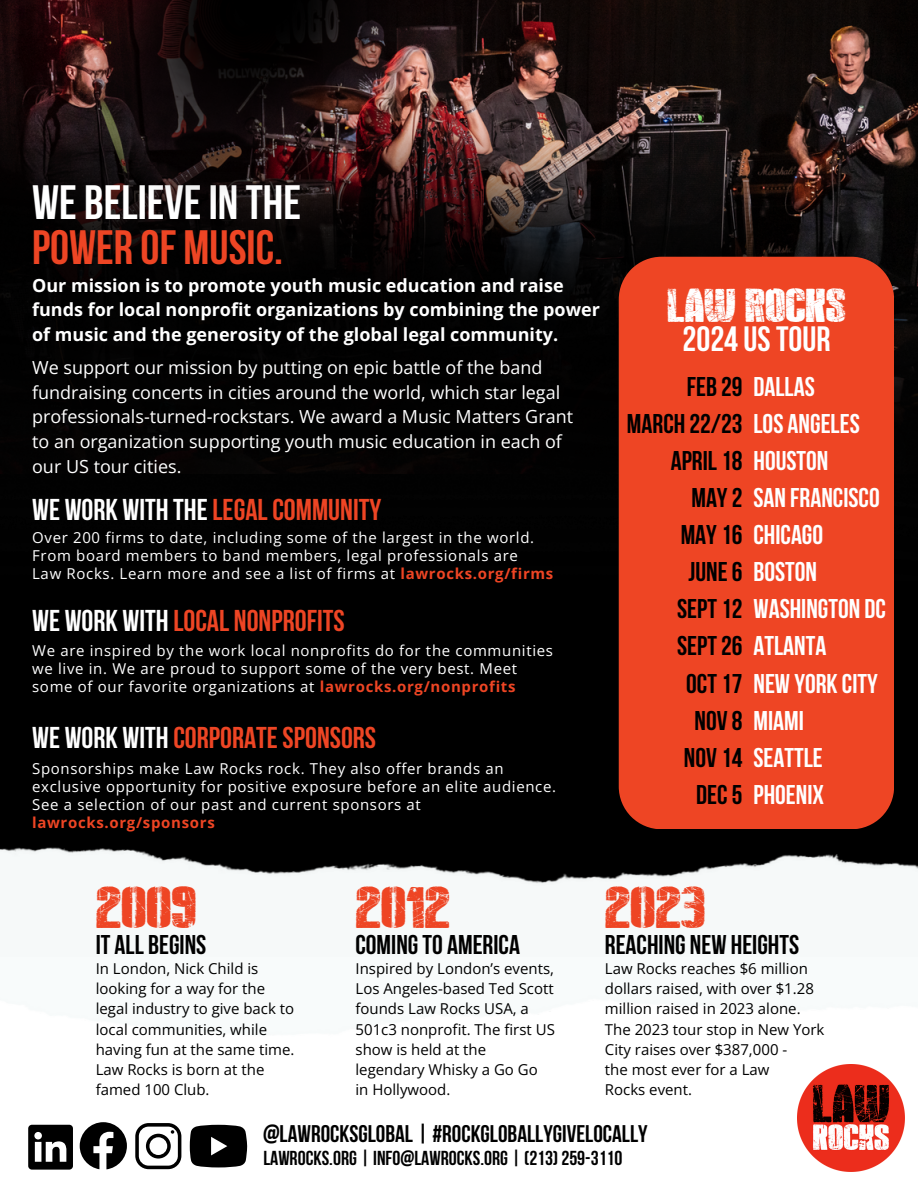
<style>
.page{position:relative;width:918px;height:1188px;background:#fff}
.page>*{position:absolute;margin:0;border:0;box-sizing:border-box;transform-origin:0 0}
.t1{font:700 48px "Bebas Neue";color:#fff}
.t2{font:700 48px "Bebas Neue";color:#ee4524}
.t3{font:47.25px "Rocks Death";color:#ee4524}
.t4{font:38.1px "Rocks Death";color:#fff}
.t5{font:700 35.1px "Bebas Neue";color:#fff}
.t6{font:700 30px "Bebas Neue";color:#ee4524}
.t7{font:700 27px "Bebas Neue";color:#fff}
.t8{font:700 27px "Bebas Neue";color:#000}
.t9{font:700 24px "Bebas Neue";color:#000}
.t10{font:700 20.1px "Bebas Neue";color:#000}
.t11{font:18px/24.8px "Open Sans";color:#fff}
.t12{font:700 18px/24.8px "Open Sans";color:#fff}
.t13{font:15px/18px "Open Sans";letter-spacing:.045em;color:#fff}
.t14{font:15px/20.2px "Open Sans";color:#000}
.t15{font:700 15px "Open Sans";letter-spacing:.045em;color:#ee4524}
.s1{color:#fff}
.s2{font-weight:700;color:#ee4524}
.s3{color:#000}
</style>
<div class="page">
<img style="left:0;top:0;width:918px;height:198px">
<div style="left:0;top:474px;width:918px;height:483px;background:#000"></div>
<img style="left:618px;top:198px;width:300px;height:382px">
<img style="left:0;top:17px;width:769px;height:466px">
<img style="left:0;top:847px;width:918px;height:110px">
<svg style="left:80px;top:1122px;width:47px;height:47px"></svg>
<svg style="left:135px;top:1123px;width:46px;height:46px"></svg>
<svg style="left:190px;top:1125px;width:57px;height:42px;background:#1f1f1f"></svg>
<svg style="left:28px;top:1125px;width:45px;height:45px"></svg>
<div style="left:619px;top:257px;width:275px;height:572px;background:#ee4524"></div>
<img style="left:797px;top:1065px;width:107px;height:107px">
<img style="left:323px;top:0;width:112px;height:172px">
<img style="left:73px;top:0;width:250px;height:206px">
<p class="t1" style="left:32px;top:183px;width:270px">WE BELIEVEIN THE</p>
<p class="t2" style="left:32px;top:228px;width:253px">POWER OF MUSIC.</p>
<p class="t12" style="left:32px;top:272px;width:569px">Our mission is to promote youth music education and raise funds for local nonprofit organizations by combining the power of music and the generosity of the global legal community.</p>
<p class="t11" style="left:32px;top:354px;width:542px">We support our mission by putting on epic battle of the band fundraising concerts in cities around the world, which star legal professionals-turned-rockstars. We award a Music Matters Grant to an organization supporting youth music education in each of our US tour cities.</p>
<p class="t6" style="left:32px;top:497px;width:351px"><span class="s1">WE WORK WITH THE</span> LEGALCOMMUNITY</p>
<p class="t13" style="left:32px;top:529px;width:504px">Over 200 firms to date, including some of the largest in the world.<br>From board members to band members, legal professionals are</p>
<p class="t13" style="left:32px;top:565px;width:523px">Law Rocks. Learn more and see a list of firms at <span class="s2">lawrocks.org/firms</span></p>
<p class="t6" style="left:32px;top:608px;width:314px"><span class="s1">WE WORK WITH</span> LOCAL NONPROFITS</p>
<p class="t13" style="left:32px;top:641px;width:522px">We are inspired by the work local nonprofits do for the communities we live in. We are proud to support some of the very best. Meet some of our favorite organizations at <span class="s2">lawrocks.org/nonprofits</span></p>
<p class="t6" style="left:32px;top:726px;width:346px"><span class="s1">WE WORK WITH</span> CORPORATESPONSORS</p>
<p class="t13" style="left:32px;top:759px;width:473px">Sponsorships make Law Rocks rock. They also offer brands an</p>
<p class="t13" style="left:32px;top:777px;width:526px">exclusive opportunity for positive exposure before an elite audience.</p>
<p class="t13" style="left:32px;top:795px;width:390px">See a selection of our past and current sponsors at</p>
<p class="t15" style="left:32px;top:812px;width:184px">lawrocks.org/sponsors</p>
<p class="t4" style="left:667px;top:290px;width:180px">LAW ROCKS</p>
<p class="t5" style="left:683px;top:325px;width:149px">2024USTOUR</p>
<p class="t7" style="left:687px;top:375px;width:130px"><span class="s3">FEB 29</span> DALLAS</p>
<p class="t8" style="left:627px;top:412px;width:234px">MARCH 22/23 <span class="s1">LOS ANGELES</span></p>
<p class="t8" style="left:671px;top:450px;width:159px">APRIL18 <span class="s1">HOUSTON</span></p>
<p class="t7" style="left:691px;top:487px;width:190px"><span class="s3">MAY2</span> SAN FRANCISCO</p>
<p class="t7" style="left:681px;top:524px;width:144px"><span class="s3">MAY16</span> CHICAGO</p>
<p class="t7" style="left:689px;top:561px;width:130px"><span class="s3">JUNE6</span> BOSTON</p>
<p class="t7" style="left:677px;top:598px;width:210px"><span class="s3">SEPT 12</span> WASHINGTON DC</p>
<p class="t7" style="left:677px;top:635px;width:151px"><span class="s3">SEPT 26</span> ATLANTA</p>
<p class="t7" style="left:686px;top:672px;width:193px"><span class="s3">OCT 17</span> NEW YORK CITY</p>
<p class="t7" style="left:695px;top:709px;width:111px"><span class="s3">NOV 8</span> MIAMI</p>
<p class="t7" style="left:684px;top:747px;width:140px"><span class="s3">NOV 14</span> SEATTLE</p>
<p class="t7" style="left:696px;top:784px;width:129px"><span class="s3">DEC 5</span> PHOENIX</p>
<p class="t3" style="left:96px;top:889px;width:102px">2009</p>
<p class="t3" style="left:356px;top:889px;width:96px">2012</p>
<p class="t8" style="left:96px;top:933px;width:112px">IT ALL BEGINS</p>
<p class="t8" style="left:356px;top:933px;width:166px">COMING TO AMERICA</p>
<p class="t14" style="left:96px;top:958px;width:200px">In London, Nick Child is looking for a way for the legal industry to give back to local communities, while having fun at the same time.<br>Law Rocks is born at the famed 100 Club.</p>
<p class="t14" style="left:356px;top:958px;width:201px">Inspired by London’s events,<br>Los Angeles-based Ted Scott founds Law Rocks USA, a<br>501c3 nonprofit. The first US show is held at the legendary Whisky a Go Go</p>
<p class="t14" style="left:356px;top:1079px;width:96px">in Hollywood.</p>
<p class="t3" style="left:605px;top:889px;width:102px">2023</p>
<p class="t8" style="left:605px;top:933px;width:196px">REACHING NEW HEIGHTS</p>
<p class="t14" style="left:605px;top:958px;width:221px">Law Rocks reaches $6 million dollars raised, with over $1.28 million raised in 2023 alone.<br>The 2023 tour stop in New York<br>City raises over $387,000 -</p>
<p class="t14" style="left:605px;top:1059px;width:166px">the most ever for a Law</p>
<p class="t14" style="left:605px;top:1079px;width:89px">Rocks event.</p>
<p class="t9" style="left:263px;top:1124px;width:386px">@LAWROCKSGLOBAL | #ROCKGLOBALLYGIVELOCALLY</p>
<p class="t10" style="left:263px;top:1150px;width:361px">LAWROCKS.ORG | INFO@LAWROCKS.ORG | (213)259-3110</p>
</div>
